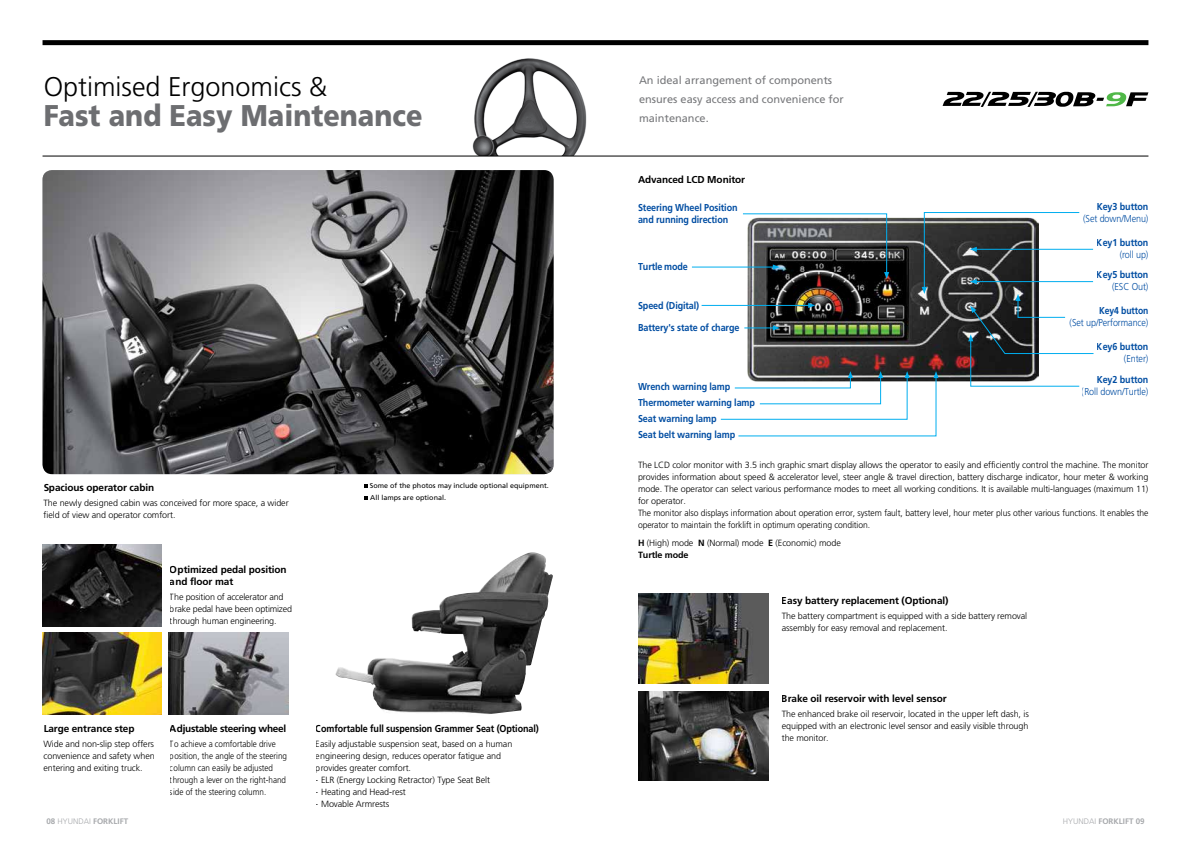
<style>
.page{position:relative;width:1191px;height:842px;background:#fff}
.page>*{position:absolute;margin:0;border:0;box-sizing:border-box;transform-origin:0 0}
.t1{font:900 30px "Frutiger";color:#6d6e71;scale:.9 1}
.t2{font:300 27px "Frutiger";color:#000}
.t3{font:11px/19px "Frutiger";color:#77787b}
.t4{font:700 10px/16px "Frutiger";letter-spacing:-.01em;color:#014da2;scale:.9 1}
.t5{font:700 10px/12px "Frutiger";letter-spacing:-.01em;color:#000}
.t6{font:300 10px "Frutiger";letter-spacing:-.01em;color:#014da2;scale:.9 1}
.t7{font:700 10px "Frutiger";letter-spacing:-.01em;color:#000;scale:.9 1}
.t8{font:700 10px "Frutiger";letter-spacing:-.03em;color:#000}
.t9{font:700 10px "Frutiger";letter-spacing:-.01em;color:#014da2;scale:.86 1}
.t10{font:300 9px/12px "Frutiger";letter-spacing:-.01em;color:#000}
.t11{font:300 9px/12px "Frutiger";letter-spacing:-.01em;color:#000;scale:.9 1}
.t12{font:700 8px "Frutiger";color:#a7a9ac}
.t13{font:7px "Frutiger";color:#000}
.s1{font-weight:700}
.s2{font-weight:300}
</style>
<div class="page">
<img style="left:468px;top:58px;width:122px;height:98px">
<img style="left:43px;top:170px;width:510px;height:304px">
<img style="left:638px;top:691px;width:130px;height:90px">
<img style="left:638px;top:594px;width:130px;height:89px">
<hr style="left:43px;top:156px;width:1105px;height:1px;background:#000">
<div style="left:43px;top:40px;width:1105px;height:5px;background:#000"></div>
<svg style="left:364px;top:484px;width:4px;height:4px"></svg>
<img style="left:335px;top:553px;width:218px;height:161px">
<img style="left:43px;top:632px;width:119px;height:83px">
<img style="left:169px;top:632px;width:119px;height:83px">
<img style="left:43px;top:544px;width:119px;height:82px">
<hr style="left:701px;top:305px;width:108px;height:1px;background:#00aeef">
<hr style="left:692px;top:267px;width:82px;height:1px;background:#00aeef">
<svg style="left:942px;top:92px;width:206px;height:15px"></svg>
<svg style="left:364px;top:496px;width:4px;height:4px"></svg>
<svg style="left:720px;top:212px;width:374px;height:225px"></svg>
<h2 class="t2" style="left:44px;top:71px;width:285px">Optimised Ergonomics &amp;</h2>
<h1 class="t1" style="left:44px;top:97px;width:422px">Fast and Easy Maintenance</h1>
<p class="t5" style="left:44px;top:481px;width:112px">Spacious operator cabin</p>
<p class="t10" style="left:44px;top:497px;width:247px">The newly designed cabin was conceived for more space, a wider field of view and operator comfort.</p>
<p class="t5" style="left:170px;top:563px;width:118px">Optimized pedal position and floor mat</p>
<p class="t10" style="left:170px;top:590px;width:124px">The position of accelerator and brake pedal have been optimized through human engineering.</p>
<p class="t13" style="left:370px;top:482px;width:180px">Some of the photos may include optional equipment.</p>
<p class="t13" style="left:370px;top:494px;width:77px">All lamps are optional.</p>
<p class="t5" style="left:44px;top:722px;width:92px">Large entrance step</p>
<p class="t8" style="left:170px;top:722px;width:118px">Adjustable steering wheel</p>
<p class="t10" style="left:44px;top:737px;width:113px;text-align:justify">Wide and non-slip step offers convenience and safety when entering and exiting truck.</p>
<p class="t11" style="left:170px;top:737px;width:132px">To achieve a comfortable drive position, the angle of the steering column can easily be adjusted through a lever on the right-hand side of the steering column.</p>
<p class="t7" style="left:316px;top:722px;width:249px">Comfortable full suspension Grammer Seat (Optional)</p>
<p class="t10" style="left:316px;top:737px;width:198px">Easily adjustable suspension seat, based on a human engineering design, reduces operator fatigue and provides greater comfort.</p>
<p class="t10" style="left:316px;top:773px;width:176px">- ELR (Energy Locking Retractor) Type Seat Belt</p>
<p class="t10" style="left:316px;top:785px;width:92px">- Heating and Head-rest</p>
<p class="t10" style="left:316px;top:797px;width:75px">- Movable Armrests</p>
<p class="t3" style="left:639px;top:71px;width:206px">An ideal arrangement of components ensures easy access and convenience for maintenance.</p>
<p class="t5" style="left:638px;top:173px;width:108px">Advanced LCD Monitor</p>
<p class="t4" style="left:638px;top:202px;width:112px;line-height:12px">Steering Wheel Position and running direction</p>
<p class="t4" style="left:638px;top:258px;width:57px">Turtle mode</p>
<p class="t4" style="left:638px;top:295px;width:114px;line-height:21.9px">Speed (Digital)<br>Battery's state of charge</p>
<p class="t4" style="left:638px;top:378px;width:104px">Wrench warning lamp</p>
<p class="t4" style="left:638px;top:410px;width:109px">Seat warning lamp<br>Seat belt warning lamp</p>
<p class="t4" style="left:638px;top:394px;width:131px">Thermometer warning lamp</p>
<p class="t4" style="left:1096px;top:199px;width:59px">Key3 button</p>
<p class="t6" style="left:1083px;top:213px;width:74px">(Set down/Menu)</p>
<p class="t4" style="left:1096px;top:234px;width:59px">Key1 button</p>
<p class="t6" style="left:1119px;top:249px;width:33px">(roll up)</p>
<p class="t4" style="left:1096px;top:267px;width:59px">Key5 button</p>
<p class="t6" style="left:1112px;top:281px;width:42px">(ESC Out)</p>
<p class="t9" style="left:1099px;top:304px;width:59px">Key4 button</p>
<p class="t6" style="left:1069px;top:317px;width:89px">(Set up/Performance)</p>
<p class="t4" style="left:1096px;top:338px;width:59px">Key6 button</p>
<p class="t6" style="left:1124px;top:353px;width:29px">(Enter)</p>
<p class="t4" style="left:1096px;top:372px;width:59px">Key2 button</p>
<p class="t6" style="left:1082px;top:386px;width:75px">(Roll down/Turtle)</p>
<p class="t10" style="left:638px;top:459px;width:512px">The LCD color monitor with 3.5 inch graphic smart display allows the operator to easily and efficiently control the machine. The monitor provides information about speed &amp; accelerator level, steer angle &amp; travel direction, battery discharge indicator, hour meter &amp; working mode. The operator can select various performance modes to meet all working conditions. It is available multi-languages (maximum 11) for operator.<br>The monitor also displays information about operation error, system fault, battery level, hour meter plus other various functions. It enables the operator to maintain the forklift in optimum operating condition.</p>
<p class="t10" style="left:638px;top:537px;width:204px"><span class="s1">H</span> (High) mode <span class="s1">N</span> (Normal) mode <span class="s1">E</span> (Economic) mode<br><span class="s1">Turtle mode</span></p>
<p class="t5" style="left:781px;top:594px;width:168px">Easy battery replacement (Optional)</p>
<p class="t10" style="left:781px;top:610px;width:247px">The battery compartment is equipped with a side battery removal assembly for easy removal and replacement.</p>
<p class="t5" style="left:781px;top:692px;width:166px">Brake oil reservoir with level sensor</p>
<p class="t10" style="left:781px;top:708px;width:249px;text-align:justify">The enhanced brake oil reservoir, located in the upper left dash, is equipped with an electronic level sensor and easily visible through the monitor.</p>
<p class="t12" style="left:46px;top:816px;width:83px">08 <span class="s2">HYUNDAI</span> FORKLIFT</p>
<p class="t12" style="left:1062px;top:816px;width:83px"><span class="s2">HYUNDAI</span> FORKLIFT 09</p>
</div>
